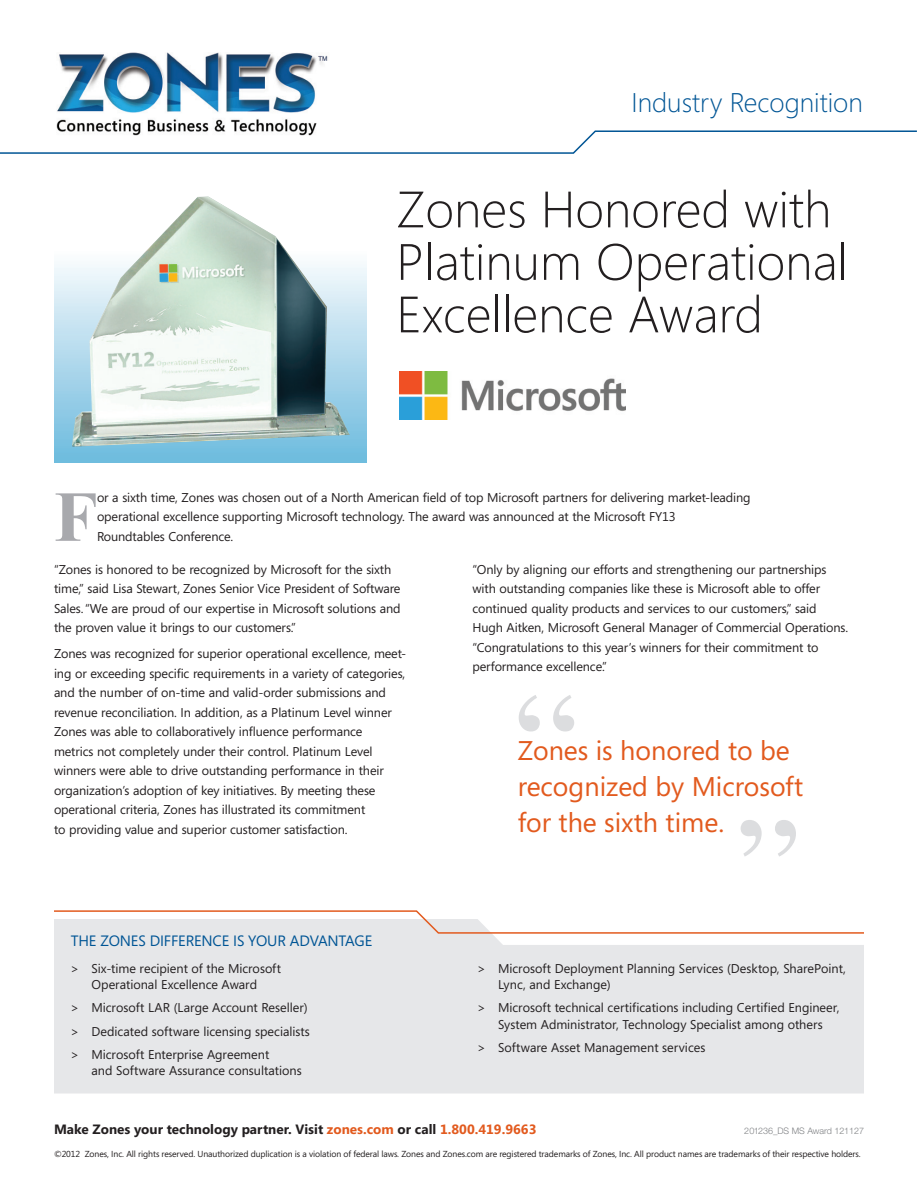
<style>
.page{position:relative;width:918px;height:1188px;background:#fff}
.page>*{position:absolute;margin:0;border:0;box-sizing:border-box;transform-origin:0 0}
.t1{font:150px "Times";color:#dcdddf}
.DS13_1st_Paragraph_B{font:700 71.7px "Times New Roman";color:#a8a9ad}
.DS13_Headline_Large{font:300 51px/52.5px "Segoe";color:#231f20}
.DS13_Header_Orange{font:27px/36px "Segoe";color:#e25a1e}
.DS13_Title_Header_Bl{font:300 27px "Segoe";color:#005595}
.DS13_Zones_Advantage{font:15px "Segoe";letter-spacing:-.01em;color:#005595}
.DS13_Phone___URL{font:700 13.5px "Segoe";color:#231f20}
.DS13_Body_Copy{font:12.75px/19.5px "Segoe";letter-spacing:-.01em;color:#231f20}
.DS13_Bullet{font:12.75px/16.5px "Segoe";color:#231f20;text-align:center}
.DS13_1st_Paragraph_B-2{font:12.75px/19.5px "Segoe";letter-spacing:-.01em;color:#231f20}
.ATS_Body_Copy{font:300 9px "Helvetica Neue";letter-spacing:-.01em;color:#808285}
.DS13_T_C_Disclaimer{font:8.7px "Segoe";letter-spacing:-.01em;color:#231f20}
.s1{color:#e25a1e}
</style>
<div class="page">
<svg style="left:0;top:130px;width:917px;height:24px"></svg>
<img style="left:39px;top:52px;width:297px;height:92px">
<div style="left:54px;top:934px;width:810px;height:160px;background:#e6e7e9"></div>
<svg style="left:54px;top:910px;width:810px;height:24px"></svg>
<div style="left:54px;top:189px;width:312px;height:273px;background:linear-gradient(to bottom,#fff,#72bcdf)"></div>
<img style="left:72px;top:196px;width:278px;height:251px">
<img style="left:399px;top:371px;width:226px;height:48px">
<p class="DS13_Title_Header_Bl" style="left:632px;top:87px;width:233px">Industry Recognition</p>
<p class="DS13_Headline_Large" style="left:396px;top:184px;width:453px">Zones Honored with<br>Platinum Operational<br>Excellence Award</p>
<p class="DS13_1st_Paragraph_B" style="left:54px;top:467px;width:45px">F</p>
<p class="DS13_1st_Paragraph_B-2" style="left:97px;top:487px;width:655px">or a sixth time, Zones was chosen out of a North American field of top Microsoft partners for delivering market-leading operational excellence supporting Microsoft technology. The award was announced at the Microsoft FY13<br>Roundtables Conference.</p>
<p class="DS13_Body_Copy" style="left:54px;top:559px;width:348px">“Zones is honored to be recognized by Microsoft for the sixth time,” said Lisa Stewart, Zones Senior Vice President of Software Sales. “We are proud of our expertise in Microsoft solutions and the proven value it brings to our customers.”</p>
<p class="DS13_Body_Copy" style="left:54px;top:644px;width:354px">Zones was recognized for superior operational excellence, meet&shy;ing or exceeding specific requirements in a variety of categories, and the number of on-time and valid-order submissions and revenue reconciliation. In addition, as a Platinum Level winner Zones was able to collaboratively influence performance<br>metrics not completely under their control. Platinum Level winners were able to drive outstanding performance in their organization’s adoption of key initiatives. By meeting these operational criteria, Zones has illustrated its commitment<br>to providing value and superior customer satisfaction.</p>
<p class="DS13_Zones_Advantage" style="left:71px;top:930px;width:303px">THE ZONES DIFFERENCE IS YOUR ADVANTAGE</p>
<p class="DS13_Bullet" style="left:71px;top:960px;width:212px">&gt; Six-time recipient of the Microsoft<br>Operational Excellence Award</p>
<p class="DS13_Bullet" style="left:71px;top:999px;width:239px">&gt; Microsoft LAR (Large Account Reseller)</p>
<p class="DS13_Bullet" style="left:71px;top:1023px;width:241px">&gt; Dedicated software licensing specialists</p>
<p class="DS13_Bullet" style="left:92px;top:1046px;width:212px;text-align:left;text-indent:-21px">&gt; Microsoft Enterprise Agreement<br>and Software Assurance consultations</p>
<p class="DS13_Body_Copy" style="left:472px;top:559px;width:377px">“Only by aligning our efforts and strengthening our partnerships with outstanding companies like these is Microsoft able to offer continued quality products and services to our customers,” said Hugh Aitken, Microsoft General Manager of Commercial Operations. “Congratulations to this year’s winners for their commitment to performance excellence.”</p>
<p class="t1" style="left:515px;top:605px;width:68px">“</p>
<p class="DS13_Header_Orange" style="left:518px;top:731px;width:287px">Zones is honored to be recognized by Microsoft for the sixth time.</p>
<p class="t1" style="left:735px;top:731px;width:68px">”</p>
<p class="DS13_Bullet" style="left:498px;top:960px;width:349px;text-align:left;text-indent:-21px">&gt; Microsoft Deployment Planning Services (Desktop, SharePoint,<br>Lync, and Exchange)</p>
<p class="DS13_Bullet" style="left:477px;top:999px;width:364px">&gt; Microsoft technical certifications including Certified Engineer,<br>System Administrator, Technology Specialist among others</p>
<p class="DS13_Bullet" style="left:477px;top:1039px;width:230px">&gt; Software Asset Management services</p>
<p class="DS13_Phone___URL" style="left:54px;top:1120px;width:484px">Make Zones your technology partner. Visit <span class="s1">zones.com</span> or call <span class="s1">1.800.419.9663</span></p>
<p class="DS13_T_C_Disclaimer" style="left:54px;top:1148px;width:808px">©2012 Zones, Inc. All rights reserved. Unauthorized duplication is a violation of federal laws. Zones and Zones.com are registered trademarks of Zones, Inc. All product names are trademarks of their respective holders.</p>
<p class="ATS_Body_Copy" style="left:744px;top:1126px;width:121px">201236_DS MS Award 121127</p>
</div>
